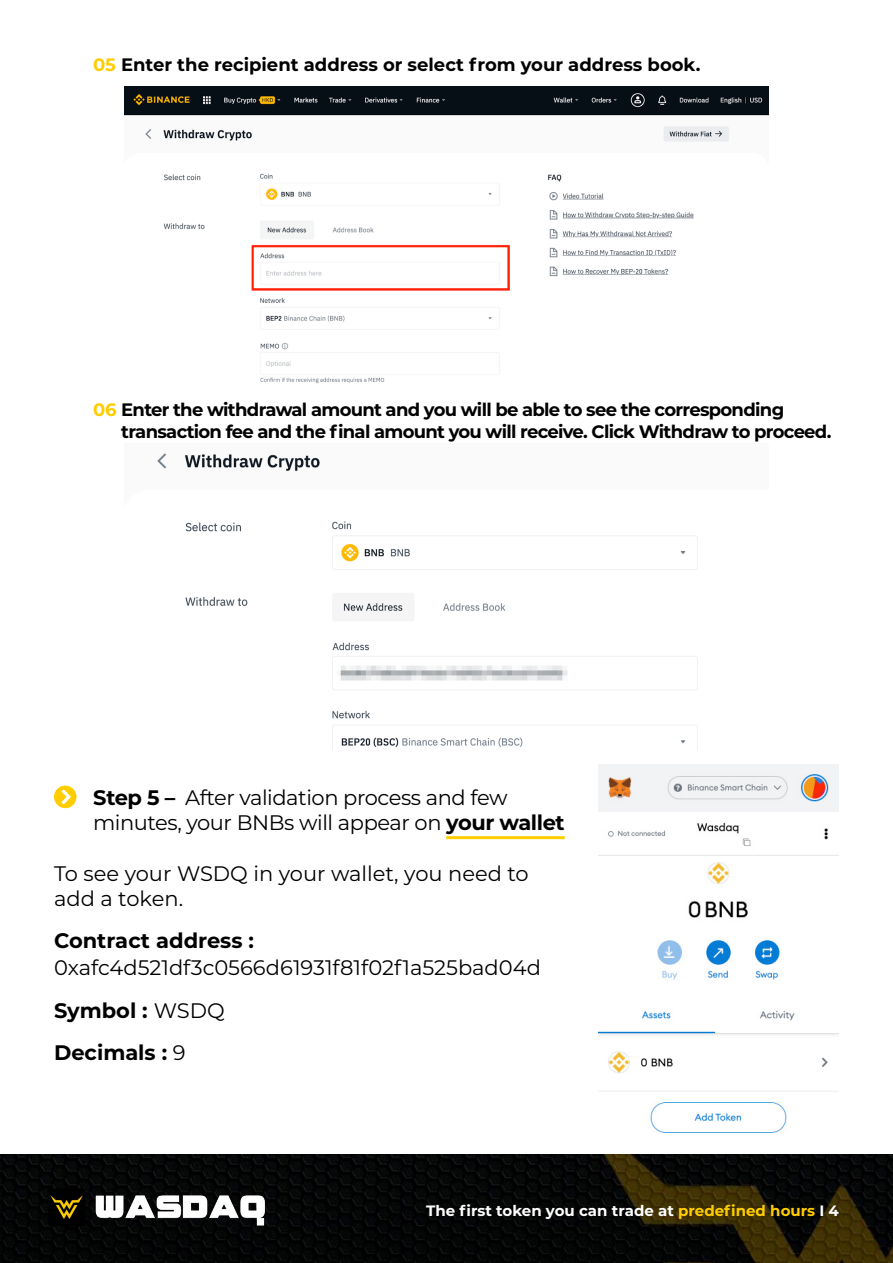
<style>
.page{position:relative;width:893px;height:1263px;background:#fff}
.page>*{position:absolute;margin:0;border:0;box-sizing:border-box;transform-origin:0 0}
.t1{font:21px/25.2px "Montserrat";letter-spacing:-.01em;color:#000}
.t2{font:700 21px "Montserrat";color:#000}
.t3{font:700 18px/21.6px "Montserrat";letter-spacing:-.04em;color:#010101}
.t4{font:700 18px "Montserrat";color:#010101}
.t5{font:700 15px "Montserrat";color:#fff}
.s1{color:#ffcd00}
.s2{font-weight:700}
</style>
<div class="page">
<img style="left:0;top:1154px;width:893px;height:109px">
<img style="left:29px;top:1177px;width:252px;height:64px">
<img style="left:125px;top:86px;width:643px;height:298px">
<img style="left:157px;top:453px;width:541px;height:297px">
<hr style="left:446px;top:836px;width:119px;height:3px;background:#ffcd00">
<svg style="left:54px;top:786px;width:23px;height:22px"></svg>
<img style="left:599px;top:765px;width:240px;height:368px">
<div style="left:680px;top:838px;width:61px;height:10px;background:#fff"></div>
<p class="t4" style="left:93px;top:52px;width:609px"><span class="s1">05</span> Enter the recipient address or select from your address book.</p>
<p class="t3" style="left:121px;top:398px;width:712px;text-indent:-28px"><span class="s1">06</span> Enter the withdrawal amount and you will be able to see the corresponding transaction fee and the final amount you will receive. Click Withdraw to proceed.</p>
<p class="t1" style="left:93px;top:784px;width:473px"><span class="s2">Step 5 –</span> After validation process and few minutes, your BNBs will appear on <span class="s2">your wallet</span></p>
<p class="t1" style="left:54px;top:860px;width:476px">To see your WSDQ in your wallet, you need to add a token.</p>
<p class="t2" style="left:54px;top:926px;width:202px">Contract address :</p>
<p class="t1" style="left:54px;top:946px;width:489px;line-height:42.2px">0xafc4d521df3c0566d61931f81f02f1a525bad04d<br><span class="s2">Symbol :</span> WSDQ<br><span class="s2">Decimals :</span> 9</p>
<p class="t5" style="left:426px;top:1200px;width:414px">The first token you can trade at <span class="s1">predefined hours</span> I 4</p>
</div>
